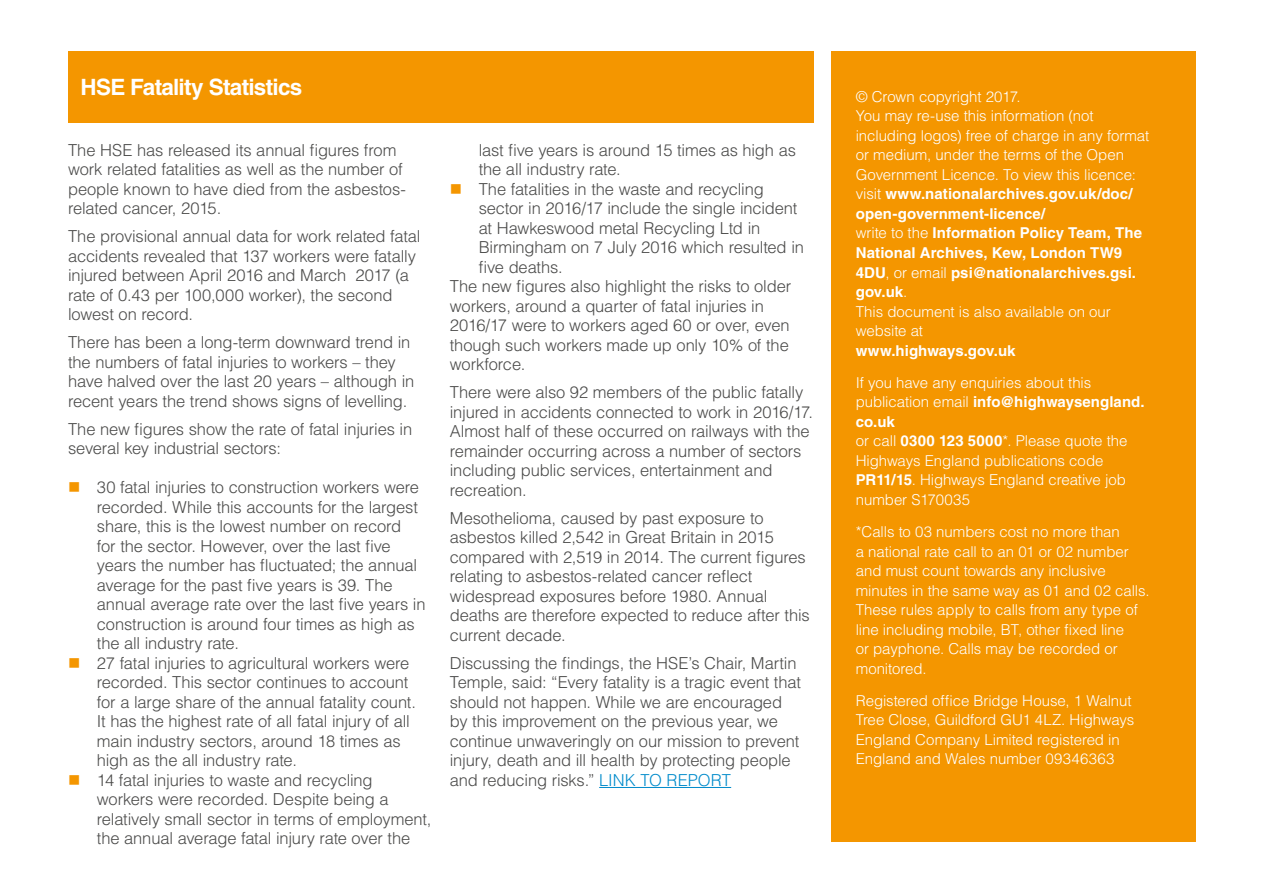
<style>
.page{position:relative;width:1263px;height:893px;background:#fff}
.page>*{position:absolute;margin:0;border:0;box-sizing:border-box;transform-origin:0 0}
.t1{font:700 22.5px "Helvetica LT Std";letter-spacing:-.03em;color:#fff}
.t2{font:300 16.5px/19.5px "Helvetica LT Std";letter-spacing:-.01em;color:#4a4a49}
.t3{font:300 15px/19.5px "Helvetica LT Std";letter-spacing:-.005em;color:#fff}
.t4{font:700 15px "Helvetica LT Std";color:#fff}
.s1{color:#f49600}
.s2{color:#008bcb}
.s3{font-weight:700}
</style>
<div class="page">
<div style="left:68px;top:51px;width:746px;height:71px;background:#f49600"></div>
<hr style="left:599px;top:787px;width:132px;height:1px;background:#008bcb">
<div style="left:832px;top:51px;width:364px;height:791px;background:#f49600"></div>
<h1 class="t1" style="left:80px;top:73px;width:223px">HSE Fatality Statistics</h1>
<p class="t2" style="left:68px;top:140px;width:339px">The HSE has released its annual figures from work related fatalities as well as the number of people known to have died from the asbestos&shy;related cancer, 2015.</p>
<p class="t2" style="left:68px;top:226px;width:354px">The provisional annual data for work related fatal accidents revealed that 137 workers were fatally injured between April 2016 and March 2017 (a rate of 0.43 per 100,000 worker), the second lowest on record.</p>
<p class="t2" style="left:68px;top:332px;width:348px">There has been a long-term downward trend in the numbers of fatal injuries to workers – they have halved over the last 20 years – although in recent years the trend shows signs of levelling.</p>
<p class="t2" style="left:68px;top:419px;width:346px">The new figures show the rate of fatal injuries in several key industrial sectors:</p>
<p class="t2" style="left:97px;top:478px;width:330px;text-indent:-29px"><span class="s1">■</span> 30 fatal injuries to construction workers were recorded. While this accounts for the largest share, this is the lowest number on record<br>for the sector. However, over the last five years the number has fluctuated; the annual average for the past five years is 39. The annual average rate over the last five years in construction is around four times as high as the all industry rate.</p>
<p class="t2" style="left:97px;top:653px;width:321px;text-indent:-29px"><span class="s1">■</span> 27 fatal injuries to agricultural workers were recorded. This sector continues to account for a large share of the annual fatality count.<br>It has the highest rate of all fatal injury of all main industry sectors, around 18 times as high as the all industry rate.</p>
<p class="t2" style="left:97px;top:770px;width:336px;text-indent:-29px"><span class="s1">■</span> 14 fatal injuries to waste and recycling workers were recorded. Despite being a relatively small sector in terms of employment, the annual average fatal injury rate over the</p>
<p class="t2" style="left:479px;top:140px;width:319px">last five years is around 15 times as high as the all industry rate.</p>
<p class="t2" style="left:450px;top:179px;width:315px"><span class="s1">■</span> The fatalities in the waste and recycling</p>
<p class="t2" style="left:479px;top:198px;width:320px">sector in 2016/17 include the single incident</p>
<p class="t2" style="left:479px;top:218px;width:283px">at Hawkeswood metal Recycling Ltd in</p>
<p class="t2" style="left:479px;top:237px;width:327px">Birmingham on 7 July 2016 which resulted in</p>
<p class="t2" style="left:479px;top:257px;width:86px">five deaths.</p>
<p class="t2" style="left:450px;top:276px;width:343px">The new figures also highlight the risks to older</p>
<p class="t2" style="left:450px;top:296px;width:316px">workers, around a quarter of fatal injuries in</p>
<p class="t2" style="left:450px;top:316px;width:341px">2016/17 were to workers aged 60 or over, even</p>
<p class="t2" style="left:450px;top:335px;width:340px">though such workers made up only 10% of the</p>
<p class="t2" style="left:450px;top:355px;width:77px">workforce.</p>
<p class="t2" style="left:450px;top:383px;width:365px">There were also 92 members of the public fatally injured in accidents connected to work in 2016/17.<br>Almost half of these occurred on railways with the remainder occurring across a number of sectors including public services, entertainment and recreation.</p>
<p class="t2" style="left:450px;top:508px;width:361px">Mesothelioma, caused by past exposure to asbestos killed 2,542 in Great Britain in 2015 compared with 2,519 in 2014. The current figures relating to asbestos-related cancer reflect widespread exposures before 1980. Annual deaths are therefore expected to reduce after this current decade.</p>
<p class="t2" style="left:450px;top:653px;width:353px">Discussing the findings, the HSE’s Chair, Martin Temple, said: “Every fatality is a tragic event that should not happen. While we are encouraged by this improvement on the previous year, we continue unwaveringly on our mission to prevent injury, death and ill health by protecting people and reducing risks.” <span class="s2">LINK TO REPORT</span></p>
<p class="t3" style="left:856px;top:87px;width:295px">© Crown copyright 2017.<br>You may re-use this information (not including logos) free of charge in any format or medium, under the terms of the Open Government Licence. To view this licence: visit <span class="s3">www.nationalarchives.gov.uk/doc/ open-government-licence/<br></span>write to the <span class="s3">Information Policy Team, The National Archives, Kew, London TW9<br>4DU</span>, or email <span class="s3">psi@nationalarchives.gsi. gov.uk</span>.<br>This document is also available on our website at</p>
<p class="t4" style="left:856px;top:341px;width:161px">www.highways.gov.uk</p>
<p class="t3" style="left:856px;top:373px;width:291px">If you have any enquiries about this publication email <span class="s3">info@highwaysengland. co.uk<br></span>or call <span class="s3">0300 123 5000</span>*. Please quote the<br>Highways England publications code<br><span class="s3">PR11/15</span>. Highways England creative job number S170035</p>
<p class="t3" style="left:856px;top:522px;width:295px">*Calls to 03 numbers cost no more than<br>a national rate call to an 01 or 02 number and must count towards any inclusive minutes in the same way as 01 and 02 calls.<br>These rules apply to calls from any type of line including mobile, BT, other fixed line<br>or payphone. Calls may be recorded or monitored.</p>
<p class="t3" style="left:856px;top:691px;width:280px">Registered office Bridge House, 1 Walnut Tree Close, Guildford GU1 4LZ. Highways England Company Limited registered in England and Wales number 09346363</p>
</div>
